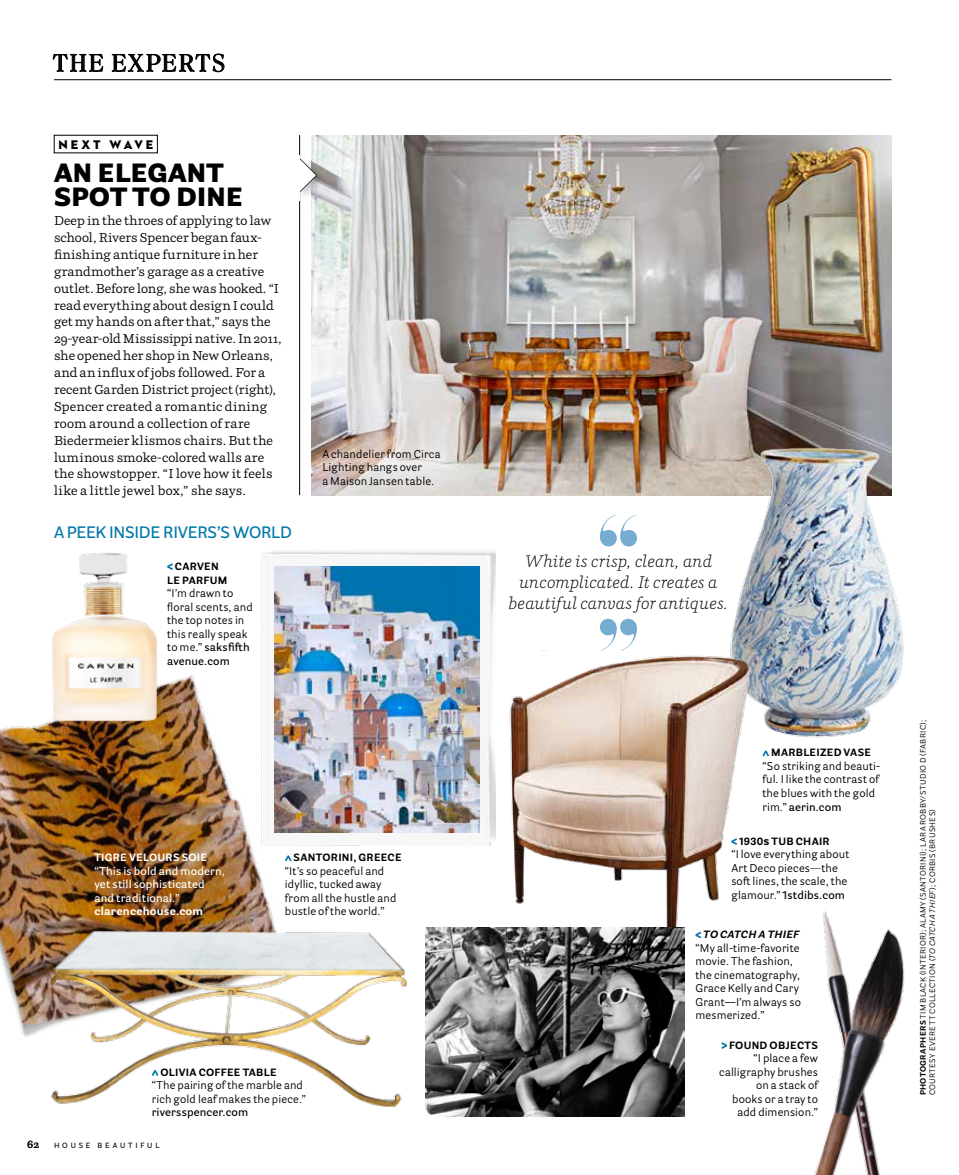
<style>
.page{position:relative;width:959px;height:1175px;background:#fff}
.page>*{position:absolute;margin:0;border:0;box-sizing:border-box;transform-origin:0 0}
.t1{font:900 26.25px/24px "Parry Grotesque Pro";letter-spacing:-.005em;color:#000}
.t2{font:300 24px "Superior";letter-spacing:.075em;color:#000}
.t3{font:italic 300 16.5px/21px "Parry Pro";letter-spacing:.015em;color:#000;text-align:center}
.t4{font:600 16.5px "Parry Grotesque Pro";letter-spacing:-.01em;color:#0078a9}
.t5{font:12.75px/17px "Parry Pro";letter-spacing:.01em;color:#000}
.t6{font:12.75px "Neutraface 2 Display Titling";letter-spacing:.235em;color:#000}
.t7{font:11.25px/13.5px "Parry Grotesque Pro";letter-spacing:.015em;color:#000}
.t8{font:600 11.25px/13.5px "Parry Grotesque Pro";letter-spacing:.01em;color:#fff}
.t9{font:600 11.25px "Parry Grotesque Pro";letter-spacing:.015em;color:#000}
.t10{font:700 11.25px "Parry Grotesque Pro";letter-spacing:.015em;color:#fff}
.t11{font:700 10.8px "Parry Pro";color:#000}
.t12{font:700 10.5px/13.5px "Parry Grotesque Pro";letter-spacing:.025em;color:#000;text-align:center}
.t13{font:700 10.5px "Parry Grotesque Pro";letter-spacing:.025em;color:#fff}
.t14{font:italic 700 10.5px "Parry Grotesque Pro";letter-spacing:.025em;color:#000}
.t15{font:7.8px/9px "Parry Grotesque Pro";letter-spacing:.045em;color:#000}
.t16{font:600 7.5px "Parry Grotesque Pro";letter-spacing:.375em;color:#000}
.s1{font-weight:600}
.s2{font-size:11.25px}
.s3{font-family:"Parry Pro";font-weight:300}
.s4{font-weight:700}
.s5{font-style:italic}
</style>
<div class="page">
<hr style="left:54px;top:79px;width:837px;height:1px;background:#000">
<img style="left:261px;top:551px;width:234px;height:295px">
<img style="left:317px;top:135px;width:574px;height:360px">
<img style="left:0;top:668px;width:310px;height:369px">
<img style="left:50px;top:929px;width:357px;height:177px">
<img style="left:723px;top:444px;width:181px;height:294px">
<img style="left:489px;top:650px;width:285px;height:296px">
<img style="left:40px;top:553px;width:128px;height:182px">
<img style="left:425px;top:927px;width:259px;height:189px">
<img style="left:814px;top:915px;width:91px;height:259px">
<img style="left:274px;top:566px;width:205px;height:266px">
<svg style="left:53px;top:54px;width:50px;height:18px"></svg>
<svg style="left:112px;top:54px;width:112px;height:18px"></svg>
<svg style="left:600px;top:515px;width:37px;height:31px"></svg>
<svg style="left:600px;top:619px;width:37px;height:31px"></svg>
<div style="left:296px;top:156px;width:30px;height:45px;background:#000;opacity:.25"></div>
<svg style="left:298px;top:135px;width:19px;height:360px"></svg>
<div style="left:289px;top:155px;width:10px;height:45px;background:#fff"></div>
<svg style="left:167px;top:563px;width:6px;height:7px"></svg>
<svg style="left:721px;top:1042px;width:6px;height:6px"></svg>
<svg style="left:152px;top:1070px;width:6px;height:6px"></svg>
<svg style="left:285px;top:855px;width:6px;height:6px"></svg>
<svg style="left:762px;top:750px;width:7px;height:6px"></svg>
<svg style="left:695px;top:931px;width:6px;height:7px"></svg>
<svg style="left:731px;top:838px;width:6px;height:7px"></svg>
<h2 class="t2" style="left:53px;top:48px;width:174px">THE EXPERTS</h2>
<p class="t6" style="left:58px;top:137px;width:96px">NEXT WAVE</p>
<h1 class="t1" style="left:54px;top:161px;width:191px">AN ELEGANT<br>SPOT TO DINE</h1>
<p class="t5" style="left:54px;top:212px;width:229px">Deep in the throes of applying to law school, Rivers Spencer began faux&shy;finishing antique furniture in her grandmother’s garage as a creative outlet. Before long, she was hooked. “I read everything about design I could get my hands on after that,” says the 29-year-old Mississippi native. In 2011, she opened her shop in New Orleans, and an influx of jobs followed. For a recent Garden District project (right), Spencer created a romantic dining room around a collection of rare Biedermeier klismos chairs. But the luminous smoke-colored walls are the showstopper. “I love how it feels like a little jewel box,” she says.</p>
<h3 class="t4" style="left:54px;top:520px;width:239px">A PEEK INSIDE RIVERS’S WORLD</h3>
<p class="t12" style="left:167px;top:559px;width:62px">CARVEN<br>LE PARFUM</p>
<p class="t7" style="left:167px;top:586px;width:87px">“I’m drawn to floral scents, and the top notes in this really speak to me.” <span class="s1">saksfifth avenue.com</span></p>
<p class="t7" style="left:322px;top:447px;width:119px">A chandelier from Circa<br>Lighting hangs over<br>a Maison Jansen table.</p>
<p class="t13" style="left:94px;top:850px;width:114px">TIGRE VELOURS SOIE</p>
<p class="t8" style="left:94px;top:864px;width:132px">“This is bold and modern, yet still sophisticated and traditional.”</p>
<p class="t10" style="left:94px;top:903px;width:110px">clarencehouse.com</p>
<p class="t12" style="left:293px;top:850px;width:110px">SANTORINI, GREECE</p>
<p class="t7" style="left:285px;top:864px;width:113px">“It’s so peaceful and idyllic, tucked away from all the hustle and bustle of the world.”</p>
<p class="t12" style="left:160px;top:1065px;width:118px">OLIVIA COFFEE TABLE</p>
<p class="t7" style="left:152px;top:1078px;width:156px">“The pairing of the marble and rich gold leaf makes the piece.”</p>
<p class="t9" style="left:152px;top:1104px;width:98px">riversspencer.com</p>
<p class="t11" style="left:27px;top:1136px;width:14px">62</p>
<p class="t16" style="left:54px;top:1140px;width:107px">HOUSE BEAUTIFUL</p>
<h3 class="t3" style="left:508px;top:551px;width:221px">White is crisp, clean, and uncomplicated. It creates a beautiful canvas for antiques.</h3>
<p class="t12" style="left:771px;top:746px;width:101px">MARBLEIZED VASE</p>
<p class="t7" style="left:762px;top:759px;width:119px">“So striking and beauti&shy;ful. I like the contrast of the blues with the gold rim.” <span class="s1">aerin.com</span></p>
<p class="t12" style="left:739px;top:834px;width:92px">1930<span class="s2">S</span> TUB CHAIR</p>
<p class="t7" style="left:731px;top:847px;width:120px">“I love everything about<br>Art Deco pieces<span class="s3">—</span>the soft lines, the scale, the glamour.” <span class="s1">1stdibs.com</span></p>
<p class="t14" style="left:703px;top:927px;width:98px">TO CATCH A THIEF</p>
<p class="t7" style="left:695px;top:941px;width:107px">“My all-time-favorite movie. The fashion, the cinematography,<br>Grace Kelly and Cary<br>Grant—I’m always so mesmerized.”</p>
<p class="t12" style="left:729px;top:1038px;width:90px">FOUND OBJECTS</p>
<p class="t7" style="left:719px;top:1051px;width:100px;text-align:right">“I place a few calligraphy brushes on a stack of<br>books or a tray to add dimension.”</p>
<p class="t15" style="left:918px;top:1095px;width:377px;rotate:-90deg"><span class="s4">PHOTOGRAPHERS</span> TIM BLACK (INTERIOR); ALAMY (SANTORINI); LARA ROBBY/STUDIO D (FABRIC);<br>COURTESY EVERETT COLLECTION (<span class="s5">TO CATCH A THIEF</span>); CORBIS (BRUSHES)</p>
</div>
